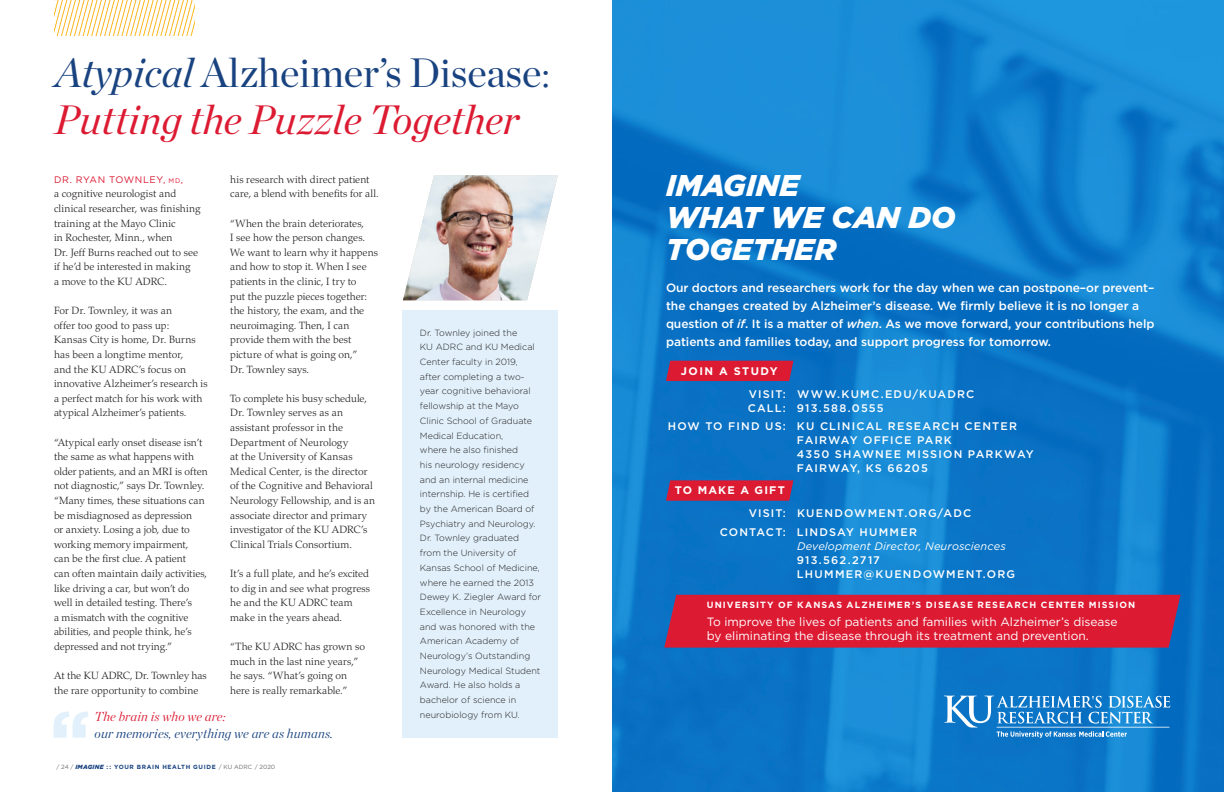
<style>
.page{position:relative;width:1224px;height:792px;background:#fff}
.page>*{position:absolute;margin:0;border:0;box-sizing:border-box;transform-origin:0 0}
.t1{font:700 81.1px "Gotham";color:#e1f0fa}
.Subhead{font:italic 41px/47px "Chronicle Display";color:#dc1a32}
.t2{font:italic 900 30px/32px "Gotham";color:#fff}
.t3{font:italic 300 13px "Chronicle Display";letter-spacing:.01em;color:#194380}
.t4{font:italic 300 13px "Chronicle Display";letter-spacing:.01em;color:#dc1a32}
.Intro_copy{font:500 12px/18px "Gotham";letter-spacing:-.005em;color:#fff}
.t5{font:12px/14.4px "Gotham";color:#fff}
.Time__date{font:500 11px "Gotham";letter-spacing:.105em;color:#fff}
.Time__date-2{font:italic 11px/14px "Gotham";letter-spacing:.01em;color:#fff}
.Body_Headers_-_Blue{font:700 11px "Gotham";letter-spacing:.12em;color:#fff}
.Body_Copy{font:300 10.5px/14.6px "Palatino";color:#231f20}
.Body_Copy-2{font:9.5px "Gotham";letter-spacing:.06em;color:#dc1a32}
.t6{font:300 9px/14.7px "Gotham";color:#231f20}
.Time__date-3{font:700 9px "Gotham";letter-spacing:.12em;color:#fff}
.t7{font:700 6px "Gotham";letter-spacing:.1em;color:#194380}
.s1{color:#194380}
.s2{font-style:normal;color:#194380}
.s3{font-weight:200;font-style:normal;color:#194380}
.s4{font-size:6.7px}
.s5{font-style:inherit}
.s6{font-weight:400;color:#6c6d70}
.s7{font-weight:900;font-style:italic}
.s8{font-style:italic}
.s9{font-weight:500;font-style:normal}
</style>
<div class="page">
<img style="left:612px;top:0;width:612px;height:792px">
<div style="left:402px;top:310px;width:156px;height:428px;background:#e1f0fa"></div>
<img style="left:403px;top:175px;width:155px;height:125px">
<svg style="left:54px;top:0;width:141px;height:36px"></svg>
<div style="left:664px;top:595px;width:517px;height:53px;background:#dc1a32"></div>
<svg style="left:666px;top:480px;width:127px;height:21px;background:#cf1f3a"></svg>
<div style="left:666px;top:361px;width:127px;height:20px;background:#dc1a32"></div>
<svg style="left:944px;top:696px;width:226px;height:42px;background:#4094d4"></svg>
<p class="Subhead" style="left:54px;top:46px;width:497px"><span class="s1">Atypical</span> <span class="s2">Alzheimer’s Disease</span><span class="s3">:<br></span>Putting the Puzzle Together</p>
<p class="Body_Copy-2" style="left:54px;top:173px;width:131px">DR. RYAN TOWNLEY, <span class="s4">md</span><span class="s5">,</span></p>
<p class="Body_Copy" style="left:54px;top:187px;width:148px">a cognitive neurologist and clinical researcher, was finishing training at the Mayo Clinic<br>in Rochester, Minn., when<br>Dr. Jeff Burns reached out to see if he’d be interested in making<br>a move to the KU ADRC.</p>
<p class="Body_Copy" style="left:54px;top:304px;width:155px">For Dr. Townley, it was an<br>offer too good to pass up:<br>Kansas City is home, Dr. Burns has been a longtime mentor,<br>and the KU ADRC’s focus on innovative Alzheimer’s research is a perfect match for his work with atypical Alzheimer’s patients.</p>
<p class="Body_Copy" style="left:54px;top:435px;width:155px">“Atypical early onset disease isn’t the same as what happens with older patients, and an MRI is often not diagnostic,” says Dr. Townley. “Many times, these situations can be misdiagnosed as depression<br>or anxiety. Losing a job, due to working memory impairment,<br>can be the first clue. A patient<br>can often maintain daily activities, like driving a car, but won’t do well in detailed testing. There’s<br>a mismatch with the cognitive abilities, and people think, he’s depressed and not trying.”</p>
<p class="Body_Copy" style="left:54px;top:669px;width:154px">At the KU ADRC, Dr. Townley has the rare opportunity to combine</p>
<p class="Body_Copy" style="left:230px;top:172px;width:150px">his research with direct patient care, a blend with benefits for all.</p>
<p class="Body_Copy" style="left:230px;top:216px;width:149px">“When the brain deteriorates,<br>I see how the person changes.<br>We want to learn why it happens and how to stop it. When I see patients in the clinic, I try to<br>put the puzzle pieces together: the history, the exam, and the neuroimaging. Then, I can provide them with the best picture of what is going on,”<br>Dr. Townley says.</p>
<p class="Body_Copy" style="left:230px;top:391px;width:147px">To complete his busy schedule,<br>Dr. Townley serves as an assistant professor in the<br>Department of Neurology<br>at the University of Kansas<br>Medical Center, is the director of the Cognitive and Behavioral<br>Neurology Fellowship, and is an associate director and primary investigator of the KU ADRC’s<br>Clinical Trials Consortium.</p>
<p class="Body_Copy" style="left:230px;top:566px;width:142px">It’s a full plate, and he’s excited to dig in and see what progress he and the KU ADRC team make in the years ahead.</p>
<p class="Body_Copy" style="left:230px;top:639px;width:136px">“The KU ADRC has grown so much in the last nine years,” he says. “What’s going on here is really remarkable.”</p>
<p class="t6" style="left:420px;top:325px;width:123px">Dr. Townley joined the<br>KU ADRC and KU Medical<br>Center faculty in 2019,<br>after completing a two&shy;year cognitive behavioral fellowship at the Mayo<br>Clinic School of Graduate<br>Medical Education,<br>where he also finished<br>his neurology residency and an internal medicine internship. He is certified by the American Board of<br>Psychiatry and Neurology.<br>Dr. Townley graduated from the University of<br>Kansas School of Medicine, where he earned the 2013<br>Dewey K. Ziegler Award for<br>Excellence in Neurology and was honored with the<br>American Academy of<br>Neurology’s Outstanding<br>Neurology Medical Student<br>Award. He also holds a bachelor of science in</p>
<p class="t4" style="left:95px;top:706px;width:132px">The brain is who we are:</p>
<p class="t6" style="left:420px;top:707px;width:102px">neurobiology from KU.</p>
<p class="t3" style="left:95px;top:723px;width:240px">our memories, everything we are as humans.</p>
<p class="t1" style="left:49px;top:686px;width:44px">‘‘</p>
<p class="t7" style="left:56px;top:763px;width:220px"><span class="s6">/ 24 /</span> <span class="s7">IMAGINE</span> :: YOUR BRAIN HEALTH GUIDE <span class="s6">/ KU ADRC / 2020</span></p>
<p class="t2" style="left:666px;top:169px;width:291px">IMAGINE<br>WHAT WE CAN DO<br>TOGETHER</p>
<p class="Intro_copy" style="left:666px;top:278px;width:490px">Our doctors and researchers work for the day when we can postpone–or prevent– the changes created by Alzheimer’s disease. We firmly believe it is no longer a question of <span class="s8">if</span>. It is a matter of <span class="s8">when</span>. As we move forward, your contributions help patients and families today, and support progress for tomorrow.</p>
<p class="Body_Headers_-_Blue" style="left:681px;top:364px;width:98px">JOIN A STUDY</p>
<p class="Time__date" style="left:749px;top:387px;width:227px">VISIT: WWW.KUMC.EDU/KUADRC</p>
<p class="Time__date" style="left:748px;top:401px;width:137px">CALL: 913.588.0555</p>
<p class="Time__date" style="left:668px;top:419px;width:351px">HOW TO FIND US: KU CLINICAL RESEARCH CENTER</p>
<p class="Time__date" style="left:797px;top:433px;width:156px">FAIRWAY OFFICE PARK</p>
<p class="Time__date" style="left:797px;top:447px;width:238px">4350 SHAWNEE MISSION PARKWAY</p>
<p class="Time__date" style="left:797px;top:461px;width:132px">FAIRWAY, KS 66205</p>
<p class="Body_Headers_-_Blue" style="left:675px;top:483px;width:112px">TO MAKE A GIFT</p>
<p class="Time__date" style="left:749px;top:506px;width:224px">VISIT: KUENDOWMENT.ORG/ADC</p>
<p class="Time__date-2" style="left:797px;top:525px;width:210px;text-indent:-77px"><span class="s9">CONTACT: LINDSAY HUMMER<br></span>Development Director, Neurosciences</p>
<p class="Time__date" style="left:797px;top:553px;width:85px">913.562.2717</p>
<p class="Time__date" style="left:797px;top:567px;width:220px">LHUMMER@KUENDOWMENT.ORG</p>
<p class="Time__date-3" style="left:707px;top:599px;width:430px">UNIVERSITY OF KANSAS ALZHEIMER’S DISEASE RESEARCH CENTER MISSION</p>
<p class="t5" style="left:707px;top:614px;width:412px">To improve the lives of patients and families with Alzheimer’s disease by eliminating the disease through its treatment and prevention.</p>
</div>
